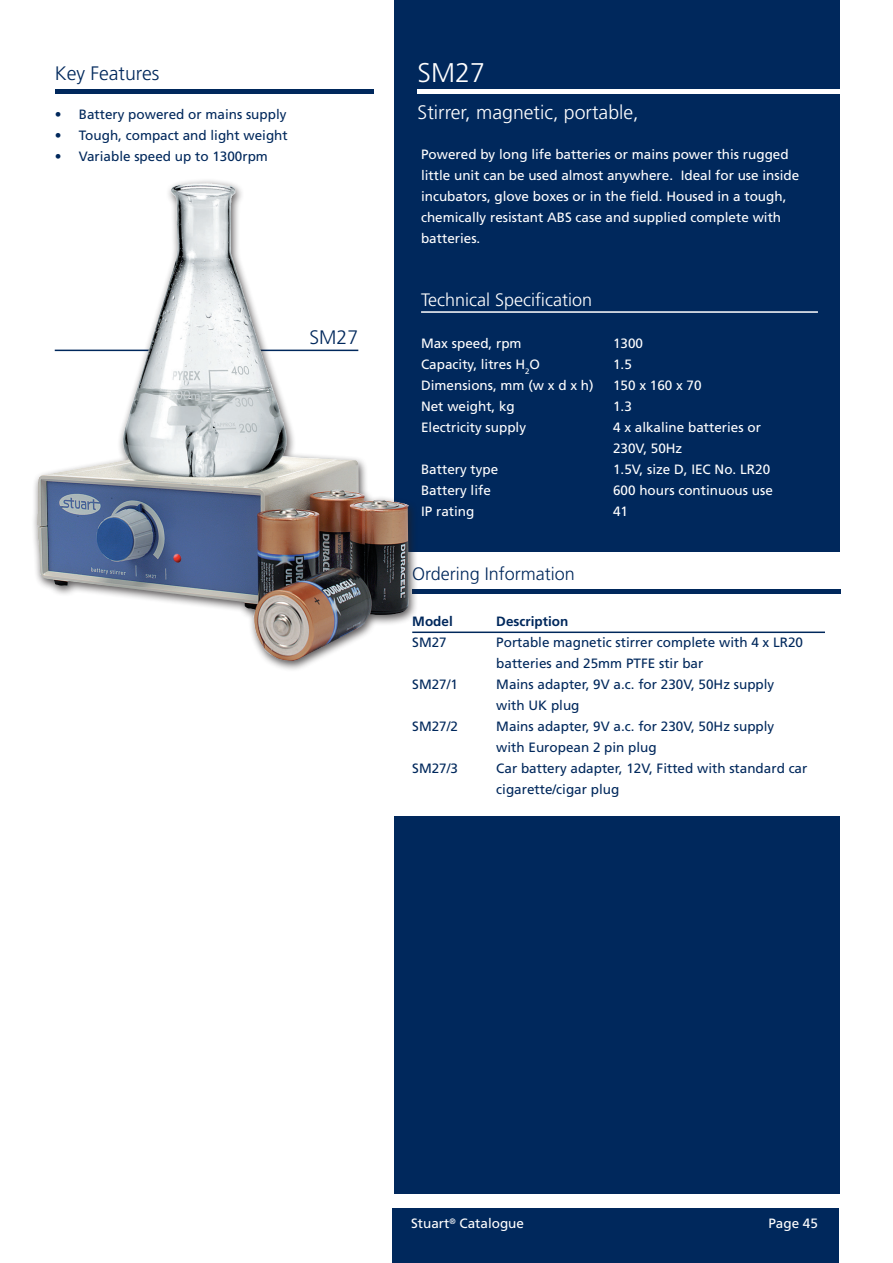
<style>
.page{position:relative;width:893px;height:1263px;background:#fff}
.page>*{position:absolute;margin:0;border:0;box-sizing:border-box;transform-origin:0 0}
.t1{font:300 27px "Frutiger";color:#fff}
.t2{font:300 19.5px "Frutiger";color:#fff}
.t3{font:300 19.5px "Frutiger";color:#00285c}
.t4{font:300 18px "Frutiger";color:#fff}
.t5{font:300 18px "Frutiger";color:#00285c}
.t6{font:13.5px/21px "Frutiger";color:#fff}
.t7{font:13.5px/21px "Frutiger";color:#00285c}
.t8{font:700 13.5px "Frutiger";color:#00285c}
</style>
<div class="page">
<div style="left:392px;top:1209px;width:447px;height:54px;background:#00285c"></div>
<div style="left:395px;top:0;width:445px;height:552px;background:#00285c"></div>
<hr style="left:418px;top:89px;width:451px;height:4px;background:#fff">
<hr style="left:421px;top:311px;width:397px;height:2px;background:#fff">
<hr style="left:412px;top:631px;width:413px;height:2px;background:#00285c">
<hr style="left:412px;top:590px;width:428px;height:4px;background:#00285c">
<div style="left:395px;top:816px;width:445px;height:378px;background:#00285c"></div>
<hr style="left:55px;top:89px;width:319px;height:4px;background:#00285c">
<div style="left:31px;top:178px;width:388px;height:494px;background:#231f20;opacity:.75"></div>
<img style="left:82px;top:183px;width:124px;height:285px">
<h2 class="t3" style="left:55px;top:62px;width:106px">Key Features</h2>
<p class="t7" style="left:55px;top:104px;width:233px">• Battery powered or mains supply</p>
<p class="t7" style="left:55px;top:125px;width:235px">• Tough, compact and light weight</p>
<p class="t7" style="left:55px;top:146px;width:215px">• Variable speed up to 1300rpm</p>
<h2 class="t3" style="left:310px;top:327px;width:50px">SM27</h2>
<h1 class="t1" style="left:418px;top:57px;width:69px">SM27</h1>
<h2 class="t2" style="left:418px;top:101px;width:223px">Stirrer, magnetic, portable,</h2>
<p class="t6" style="left:421px;top:144px;width:380px">Powered by long life batteries or mains power this rugged little unit can be used almost anywhere. Ideal for use inside incubators, glove boxes or in the field. Housed in a tough, chemically resistant ABS case and supplied complete with batteries.</p>
<h3 class="t4" style="left:421px;top:290px;width:172px">Technical Specification</h3>
<p class="t6" style="left:421px;top:333px;width:102px">Max speed, rpm</p>
<p class="t6" style="left:613px;top:333px;width:32px">1300</p>
<p class="t6" style="left:421px;top:354px;width:120px">Capacity, litres H<sub>2</sub>O</p>
<p class="t6" style="left:613px;top:354px;width:20px">1.5</p>
<p class="t6" style="left:421px;top:375px;width:174px">Dimensions, mm (w x d x h)</p>
<p class="t6" style="left:613px;top:375px;width:90px">150 x 160 x 70</p>
<p class="t6" style="left:421px;top:396px;width:95px">Net weight, kg</p>
<p class="t6" style="left:613px;top:396px;width:20px">1.3</p>
<p class="t6" style="left:421px;top:417px;width:107px">Electricity supply</p>
<p class="t6" style="left:613px;top:417px;width:149px">4 x alkaline batteries or<br>230V, 50Hz</p>
<p class="t6" style="left:421px;top:459px;width:79px">Battery type</p>
<p class="t6" style="left:613px;top:459px;width:159px">1.5V, size D, IEC No. LR20</p>
<p class="t6" style="left:421px;top:480px;width:71px">Battery life</p>
<p class="t6" style="left:613px;top:480px;width:161px">600 hours continuous use</p>
<p class="t6" style="left:421px;top:501px;width:55px">IP rating</p>
<p class="t6" style="left:613px;top:501px;width:17px">41</p>
<h3 class="t5" style="left:412px;top:564px;width:164px">Ordering Information</h3>
<p class="t8" style="left:412px;top:614px;width:42px">Model</p>
<p class="t8" style="left:496px;top:614px;width:73px">Description</p>
<p class="t7" style="left:412px;top:632px;width:36px">SM27</p>
<p class="t7" style="left:496px;top:632px;width:308px">Portable magnetic stirrer complete with 4 x LR20 batteries and 25mm PTFE stir bar</p>
<p class="t7" style="left:412px;top:674px;width:47px">SM27/1</p>
<p class="t7" style="left:496px;top:674px;width:280px">Mains adapter, 9V a.c. for 230V, 50Hz supply with UK plug</p>
<p class="t7" style="left:412px;top:716px;width:47px">SM27/2</p>
<p class="t7" style="left:496px;top:716px;width:280px">Mains adapter, 9V a.c. for 230V, 50Hz supply with European 2 pin plug</p>
<p class="t7" style="left:412px;top:758px;width:47px">SM27/3</p>
<p class="t7" style="left:496px;top:758px;width:313px">Car battery adapter, 12V, Fitted with standard car cigarette/cigar plug</p>
<p class="t6" style="left:411px;top:1213px;width:114px">Stuart<sup>®</sup> Catalogue</p>
<p class="t6" style="left:768px;top:1213px;width:51px">Page 45</p>
</div>
